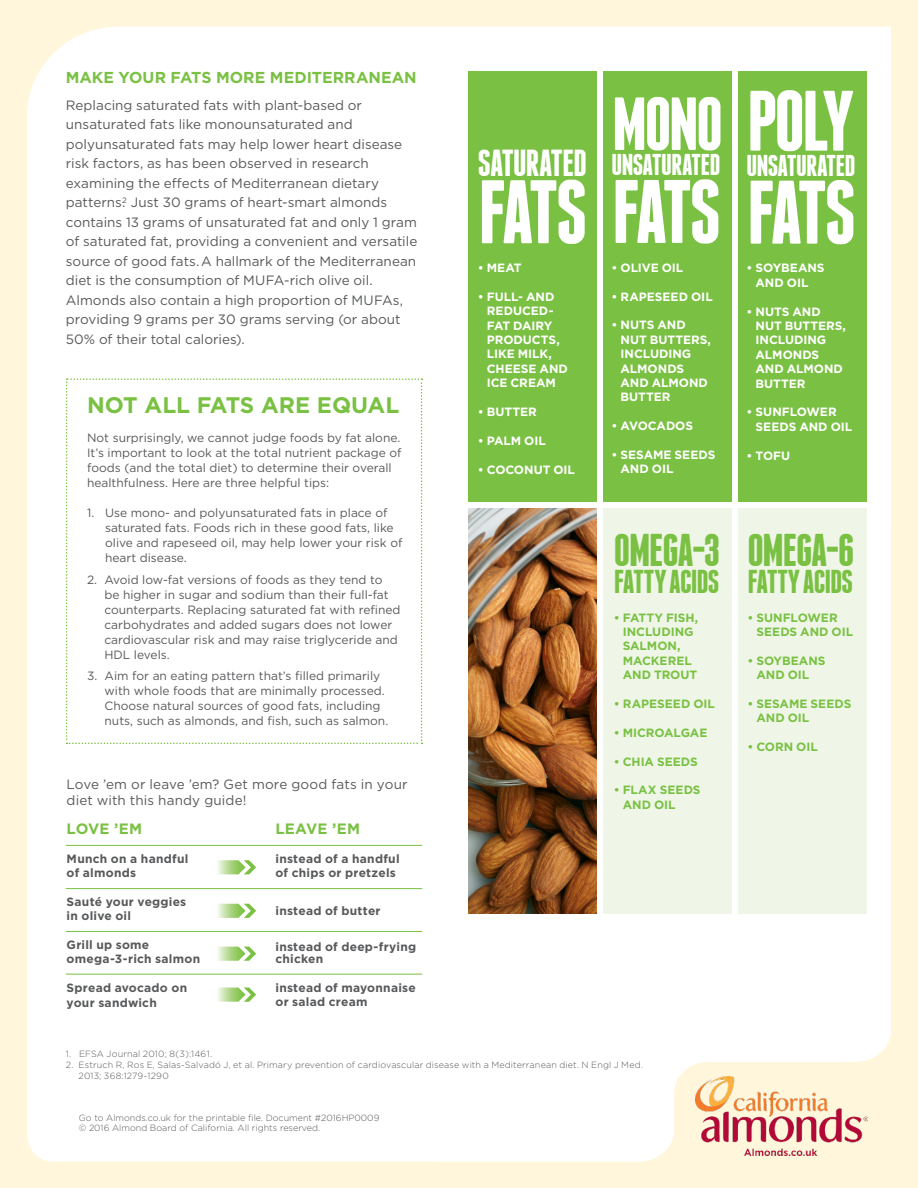
<style>
.page{position:relative;width:918px;height:1188px;background:#fff6dc}
.page>*{position:absolute;margin:0;border:0;box-sizing:border-box;transform-origin:0 0}
.t1{font:700 90px "Franchise";letter-spacing:-.055em;color:#fff}
.t2{font:700 85.5px "Franchise";color:#fff}
.t3{font:700 75px "Franchise";color:#fff}
.t4{font:700 45.75px "Franchise";letter-spacing:-.035em;color:#7ac143}
.t5{font:700 37.5px "Franchise";letter-spacing:-.03em;color:#fff}
.t6{font:700 33px "Franchise";letter-spacing:-.03em;color:#7ac143}
.t7{font:700 30px "Franchise";letter-spacing:-.03em;color:#fff}
.t8{font:700 22.5px "Gotham";color:#7ac143}
.t9{font:700 15.9px "Gotham";color:#7ac143}
.t10{font:700 15px "Gotham";letter-spacing:.01em;color:#7ac143}
.t11{font:13.5px/19.5px "Gotham";color:#58595b}
.t12{font:12px/15px "Gotham";color:#58595b}
.t13{font:700 12px/14.4px "Gotham";color:#fff}
.t14{font:700 12px/14.4px "Gotham";letter-spacing:.02em;color:#58595b}
.t15{font:700 12px/14.4px "Gotham";color:#7ac143}
.t16{font:300 9px/9.8px "Gotham";letter-spacing:.005em;color:#58595b}
</style>
<div class="page">
<div style="left:27px;top:27px;width:864px;height:1135px;background:#fff"></div>
<img style="left:695px;top:1076px;width:173px;height:80px">
<div style="left:468px;top:71px;width:129px;height:430px;background:#7ac143"></div>
<div style="left:603px;top:71px;width:128px;height:430px;background:#7ac143"></div>
<div style="left:738px;top:71px;width:128px;height:430px;background:#7ac143"></div>
<div style="left:603px;top:509px;width:128px;height:405px;background:#eff6e8"></div>
<img style="left:468px;top:509px;width:129px;height:405px">
<div style="left:738px;top:509px;width:128px;height:405px;background:#eff6e8"></div>
<hr style="left:66px;top:845px;width:356px;height:1px;background:#7ac143">
<hr style="left:66px;top:888px;width:356px;height:1px;background:#7ac143">
<hr style="left:66px;top:931px;width:356px;height:1px;background:#7ac143">
<hr style="left:66px;top:974px;width:356px;height:1px;background:#7ac143">
<svg style="left:217px;top:860px;width:39px;height:14px"></svg>
<svg style="left:217px;top:904px;width:39px;height:14px"></svg>
<svg style="left:217px;top:947px;width:39px;height:14px"></svg>
<svg style="left:217px;top:988px;width:39px;height:14px"></svg>
<div style="left:66px;top:378px;width:357px;height:366px;background:#fff"></div>
<h3 class="t9" style="left:66px;top:67px;width:352px">MAKE YOUR FATS MORE MEDITERRANEAN</h3>
<p class="t11" style="left:66px;top:95px;width:353px">Replacing saturated fats with plant-based or unsaturated fats like monounsaturated and polyunsaturated fats may help lower heart disease risk factors, as has been observed in research examining the effects of Mediterranean dietary patterns.<sup>2</sup> Just 30 grams of heart-smart almonds contains 13 grams of unsaturated fat and only 1 gram of saturated fat, providing a convenient and versatile source of good fats. A hallmark of the Mediterranean diet is the consumption of MUFA-rich olive oil.<br>Almonds also contain a high proportion of MUFAs, providing 9 grams per 30 grams serving (or about 50% of their total calories).</p>
<h3 class="t3" style="left:612px;top:89px;width:113px">MONO</h3>
<h2 class="t2" style="left:747px;top:81px;width:109px">POLY</h2>
<h3 class="t7" style="left:747px;top:152px;width:110px">UNSATURATED</h3>
<h3 class="t5" style="left:478px;top:145px;width:111px">SATURATED</h3>
<h3 class="t7" style="left:612px;top:151px;width:110px">UNSATURATED</h3>
<h1 class="t1" style="left:478px;top:170px;width:380px">FATS FATS FATS</h1>
<p class="t13" style="left:612px;top:260px;width:73px">• OLIVE OIL</p>
<p class="t13" style="left:612px;top:289px;width:103px">• RAPESEED OIL</p>
<p class="t13" style="left:621px;top:318px;width:92px;text-indent:-9px">• NUTS AND<br>NUT BUTTERS,<br>INCLUDING<br>ALMONDS<br>AND ALMOND<br>BUTTER</p>
<p class="t13" style="left:612px;top:419px;width:83px">• AVOCADOS</p>
<p class="t13" style="left:621px;top:447px;width:96px;text-indent:-9px">• SESAME SEEDS<br>AND OIL</p>
<p class="t13" style="left:478px;top:261px;width:45px">• MEAT</p>
<p class="t13" style="left:487px;top:289px;width:83px;text-indent:-9px">• FULL- AND<br>REDUCED-<br>FAT DAIRY<br>PRODUCTS,<br>LIKE MILK,<br>CHEESE AND<br>ICE CREAM</p>
<p class="t13" style="left:478px;top:405px;width:61px">• BUTTER</p>
<p class="t13" style="left:478px;top:433px;width:70px">• PALM OIL</p>
<p class="t13" style="left:478px;top:462px;width:99px">• COCONUT OIL</p>
<p class="t13" style="left:756px;top:261px;width:71px;text-indent:-9px">• SOYBEANS<br>AND OIL</p>
<p class="t13" style="left:756px;top:304px;width:92px;text-indent:-9px">• NUTS AND<br>NUT BUTTERS,<br>INCLUDING<br>ALMONDS<br>AND ALMOND<br>BUTTER</p>
<p class="t13" style="left:756px;top:405px;width:98px;text-indent:-9px">• SUNFLOWER<br>SEEDS AND OIL</p>
<p class="t13" style="left:747px;top:448px;width:45px">• TOFU</p>
<h3 class="t8" style="left:87px;top:391px;width:314px">NOT ALL FATS ARE EQUAL</h3>
<p class="t12" style="left:87px;top:430px;width:316px">Not surprisingly, we cannot judge foods by fat alone.<br>It’s important to look at the total nutrient package of foods (and the total diet) to determine their overall healthfulness. Here are three helpful tips:</p>
<p class="t12" style="left:105px;top:505px;width:299px;text-indent:-18px">1. Use mono- and polyunsaturated fats in place of saturated fats. Foods rich in these good fats, like olive and rapeseed oil, may help lower your risk of heart disease.</p>
<p class="t12" style="left:104px;top:572px;width:298px;text-indent:-17px">2. Avoid low-fat versions of foods as they tend to be higher in sugar and sodium than their full-fat counterparts. Replacing saturated fat with refined carbohydrates and added sugars does not lower cardiovascular risk and may raise triglyceride and HDL levels.</p>
<p class="t12" style="left:105px;top:668px;width:285px;text-indent:-17px">3. Aim for an eating pattern that’s filled primarily with whole foods that are minimally processed.<br>Choose natural sources of good fats, including nuts, such as almonds, and fish, such as salmon.</p>
<h3 class="t4" style="left:614px;top:529px;width:108px">OMEGA-3</h3>
<h3 class="t6" style="left:614px;top:566px;width:107px">FATTY ACIDS</h3>
<p class="t15" style="left:623px;top:610px;width:77px;text-indent:-9px">• FATTY FISH,<br>INCLUDING<br>SALMON,<br>MACKEREL<br>AND TROUT</p>
<p class="t15" style="left:614px;top:697px;width:103px">• RAPESEED OIL</p>
<p class="t15" style="left:614px;top:725px;width:95px">• MICROALGAE</p>
<p class="t15" style="left:614px;top:754px;width:86px">• CHIA SEEDS</p>
<p class="t15" style="left:623px;top:783px;width:79px;text-indent:-9px">• FLAX SEEDS<br>AND OIL</p>
<h3 class="t4" style="left:747px;top:529px;width:109px">OMEGA-6</h3>
<h3 class="t6" style="left:747px;top:566px;width:107px">FATTY ACIDS</h3>
<p class="t15" style="left:756px;top:610px;width:98px;text-indent:-9px">• SUNFLOWER<br>SEEDS AND OIL</p>
<p class="t15" style="left:756px;top:653px;width:71px;text-indent:-9px">• SOYBEANS<br>AND OIL</p>
<p class="t15" style="left:756px;top:697px;width:96px;text-indent:-9px">• SESAME SEEDS<br>AND OIL</p>
<p class="t15" style="left:747px;top:740px;width:72px">• CORN OIL</p>
<p class="t11" style="left:67px;top:776px;width:343px;line-height:16.2px">Love ’em or leave ’em? Get more good fats in your diet with this handy guide!</p>
<p class="t10" style="left:67px;top:819px;width:77px">LOVE ’EM</p>
<p class="t14" style="left:67px;top:851px;width:123px">Munch on a handful of almonds</p>
<p class="t14" style="left:67px;top:894px;width:121px">Sauté your veggies in olive oil</p>
<p class="t14" style="left:67px;top:938px;width:135px">Grill up some omega-3-rich salmon</p>
<p class="t14" style="left:67px;top:981px;width:122px">Spread avocado on your sandwich</p>
<p class="t10" style="left:275px;top:819px;width:86px">LEAVE ’EM</p>
<p class="t14" style="left:275px;top:851px;width:126px">instead of a handful of chips or pretzels</p>
<p class="t14" style="left:275px;top:904px;width:107px">instead of butter</p>
<p class="t14" style="left:275px;top:941px;width:142px;line-height:12px">instead of deep-frying chicken</p>
<p class="t14" style="left:275px;top:980px;width:142px">instead of mayonnaise or salad cream</p>
<p class="t16" style="left:66px;top:1049px;width:148px">1. EFSA Journal 2010; 8(3):1461.</p>
<p class="t16" style="left:79px;top:1059px;width:566px;line-height:10.8px;text-indent:-13px">2. Estruch R, Ros E, Salas-Salvadó J, et al. Primary prevention of cardiovascular disease with a Mediterranean diet. N Engl J Med.<br>2013; 368:1279-1290</p>
<p class="t16" style="left:79px;top:1113px;width:302px">Go to Almonds.co.uk for the printable file. Document #2016HP0009 © 2016 Almond Board of California. All rights reserved.</p>
</div>
